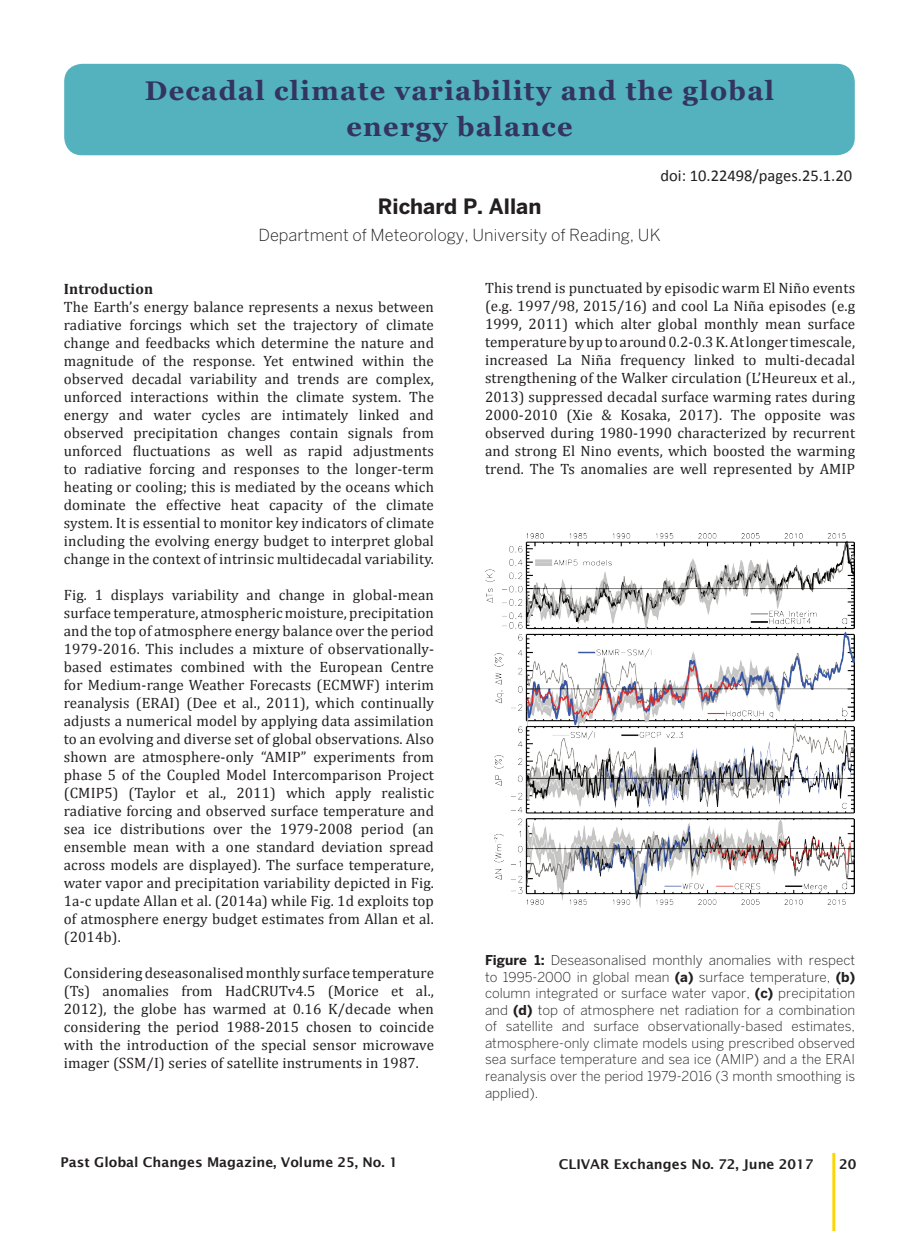
<style>
.page{position:relative;width:919px;height:1238px;background:#fff}
.page>*{position:absolute;margin:0;border:0;box-sizing:border-box;transform-origin:0 0}
.título{font:700 27px "Vani";letter-spacing:.05em;color:#33355f}
.titulo_interno{font:700 21px "Benton Sans";color:#231f20}
.título-2{font:300 16.5px "Benton Sans";color:#231f20}
.t1{font:16.5px "Calibri";color:#231f20}
.titulo_interno-2{font:15px/18px "Cambria";letter-spacing:.01em;color:#231f20;text-align:justify}
.titulo_interno-3{font:700 15px "Cambria";letter-spacing:.01em;color:#231f20}
.titulo_interno-4{font:300 13.5px/16.5px "Benton Sans";color:#231f20;text-align:justify}
.t2{font:600 13.5px "Lucida Sans";color:#231f20}
.s1{font-weight:700}
</style>
<div class="page">
<hr style="left:832px;top:1152px;width:3px;height:78px;background:#fcd604">
<div style="left:64px;top:64px;width:790px;height:91px;background:#54b2bf;border-radius:18px"></div>
<img style="left:485px;top:534px;width:369px;height:373px">
<p class="título" style="left:145px;top:75px;width:630px">Decadal climate variability and the global</p>
<p class="título" style="left:346px;top:111px;width:228px">energy balance</p>
<p class="t1" style="left:660px;top:165px;width:193px">doi: 10.22498/pages.25.1.20</p>
<p class="titulo_interno" style="left:377px;top:193px;width:165px">Richard P. Allan</p>
<p class="título-2" style="left:258px;top:225px;width:403px">Department of Meteorology, University of Reading, UK</p>
<p class="titulo_interno-3" style="left:64px;top:278px;width:91px">Introduction</p>
<p class="titulo_interno-2" style="left:64px;top:298px;width:371px">The Earth’s energy balance represents a nexus between radiative forcings which set the trajectory of climate change and feedbacks which determine the nature and magnitude of the response. Yet entwined within the observed decadal variability and trends are complex, unforced interactions within the climate system. The energy and water cycles are intimately linked and observed precipitation changes contain signals from unforced fluctuations as well as rapid adjustments to radiative forcing and responses to the longer-term heating or cooling; this is mediated by the oceans which dominate the effective heat capacity of the climate system. It is essential to monitor key indicators of climate including the evolving energy budget to interpret global change in the context of intrinsic multidecadal variability.</p>
<p class="titulo_interno-2" style="left:64px;top:586px;width:371px">Fig. 1 displays variability and change in global-mean surface temperature, atmospheric moisture, precipitation and the top of atmosphere energy balance over the period 1979-2016. This includes a mixture of observationally&shy;based estimates combined with the European Centre for Medium-range Weather Forecasts (ECMWF) interim reanalysis (ERAI) (Dee et al., 2011), which continually adjusts a numerical model by applying data assimilation to an evolving and diverse set of global observations. Also shown are atmosphere-only “AMIP” experiments from phase 5 of the Coupled Model Intercomparison Project (CMIP5) (Taylor et al., 2011) which apply realistic radiative forcing and observed surface temperature and sea ice distributions over the 1979-2008 period (an ensemble mean with a one standard deviation spread across models are displayed). The surface temperature, water vapor and precipitation variability depicted in Fig.<br>1a-c update Allan et al. (2014a) while Fig. 1d exploits top of atmosphere energy budget estimates from Allan et al. (2014b).</p>
<p class="titulo_interno-2" style="left:64px;top:964px;width:372px">Considering deseasonalised monthly surface temperature (Ts) anomalies from HadCRUTv4.5 (Morice et al., 2012), the globe has warmed at 0.16 K/decade when considering the period 1988-2015 chosen to coincide with the introduction of the special sensor microwave imager (SSM/I) series of satellite instruments in 1987.</p>
<p class="titulo_interno-2" style="left:485px;top:279px;width:371px">This trend is punctuated by episodic warm El Niño events (e.g. 1997/98, 2015/16) and cool La Niña episodes (e.g 1999, 2011) which alter global monthly mean surface temperature by up to around 0.2-0.3 K. At longer timescale, increased La Niña frequency linked to multi-decadal strengthening of the Walker circulation (L’Heureux et al., 2013) suppressed decadal surface warming rates during 2000-2010 (Xie &amp; Kosaka, 2017). The opposite was observed during 1980-1990 characterized by recurrent and strong El Nino events, which boosted the warming trend. The Ts anomalies are well represented by AMIP</p>
<p class="titulo_interno-4" style="left:485px;top:952px;width:371px"><span class="s1">Figure 1:</span> Deseasonalised monthly anomalies with respect to 1995-2000 in global mean <span class="s1">(a)</span> surface temperature, <span class="s1">(b) </span>column integrated or surface water vapor, <span class="s1">(c)</span> precipitation and <span class="s1">(d)</span> top of atmosphere net radiation for a combination of satellite and surface observationally-based estimates, atmosphere-only climate models using prescribed observed sea surface temperature and sea ice (AMIP) and a the ERAI reanalysis over the period 1979-2016 (3 month smoothing is applied).</p>
<p class="t2" style="left:61px;top:1154px;width:338px">Past Global Changes Magazine, Volume 25, No. 1</p>
<p class="t2" style="left:559px;top:1156px;width:256px">CLIVAR Exchanges No. 72, June 2017</p>
<p class="t2" style="left:839px;top:1156px;width:19px">20</p>
</div>
